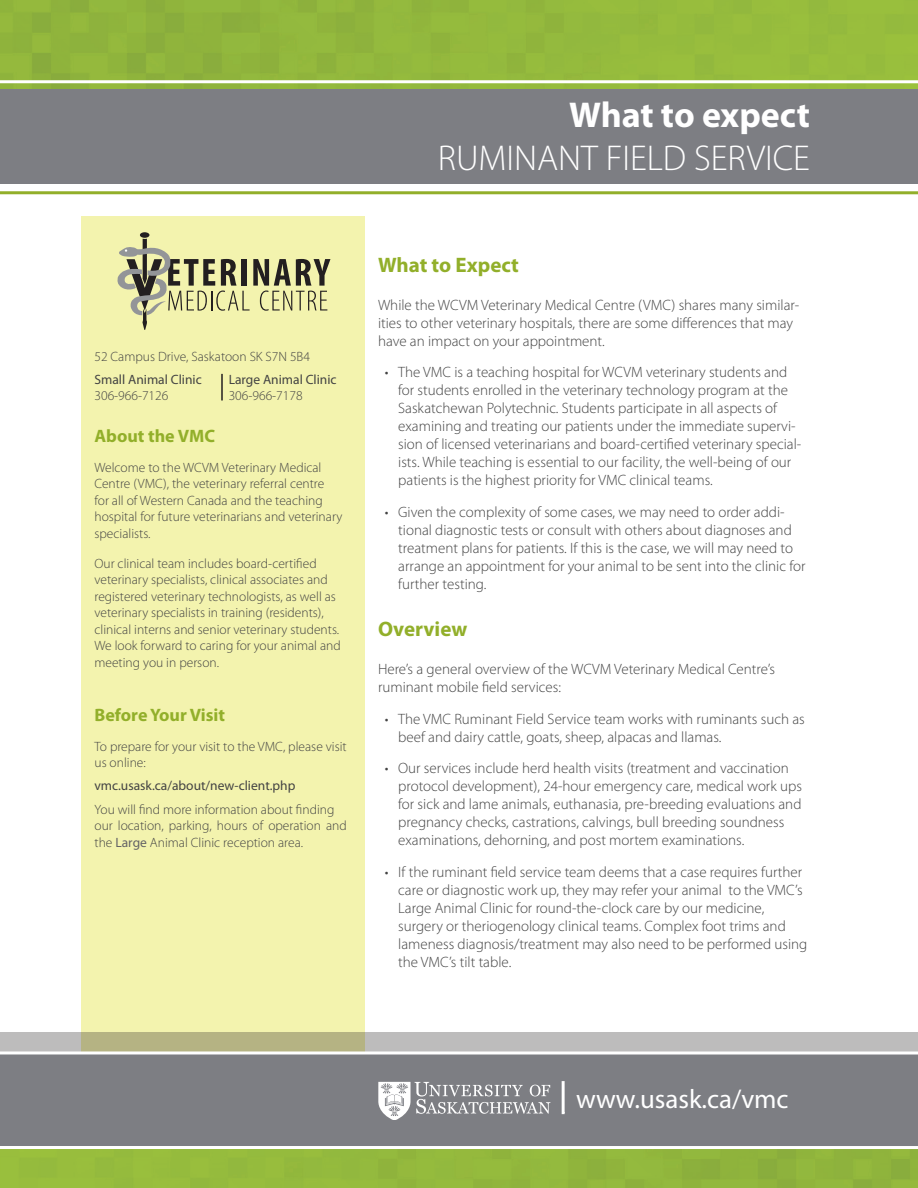
<style>
.page{position:relative;width:918px;height:1188px;background:#fff}
.page>*{position:absolute;margin:0;border:0;box-sizing:border-box;transform-origin:0 0}
.t1{font:300 36px "Myriad Pro";color:#fff}
.t2{font:700 36px "Myriad Pro";color:#fff}
.t3{font:26.85px "Myriad Pro";color:#fff}
.t4{font:700 21px "Myriad Pro";color:#92af2a}
.t5{font:700 18px "Myriad Pro";color:#92af2a}
.t6{font:300 15px/18px "Myriad Pro";color:#434343}
.t7{font:300 13.5px/16.5px "Myriad Pro";color:#434343}
.t8{font:13.5px "Myriad Pro";color:#434343}
.s1{font-weight:400;color:#636265}
</style>
<div class="page">
<img style="left:0;top:1149px;width:918px;height:39px">
<img style="left:0;top:0;width:918px;height:89px">
<hr style="left:0;top:80px;width:918px;height:3px;background:#fff">
<div style="left:0;top:89px;width:918px;height:95px;background:#7d7e83"></div>
<hr style="left:0;top:191px;width:918px;height:3px;background:#92af2a">
<div style="left:81px;top:216px;width:283px;height:874px;background:#f3f3ae"></div>
<hr style="left:221px;top:374px;width:2px;height:26px;background:#231f20">
<div style="left:140px;top:232px;width:9px;height:6px;background:#231f20;border-radius:50%"></div>
<svg style="left:117px;top:239px;width:213px;height:91px"></svg>
<div style="left:0;top:1053px;width:918px;height:95px;background:#7d7e83"></div>
<hr style="left:0;top:1146px;width:918px;height:3px;background:#fff">
<svg style="left:0;top:1033px;width:918px;height:18px;background:#bab9aa"></svg>
<svg style="left:0;top:1051px;width:918px;height:4px"></svg>
<div style="left:562px;top:1081px;width:3px;height:33px;border:2px solid #fff"></div>
<svg style="left:378px;top:1082px;width:173px;height:37px"></svg>
<h1 class="t2" style="left:569px;top:91px;width:242px">What to expect</h1>
<h1 class="t1" style="left:438px;top:136px;width:374px">RUMINANT FIELD SERVICE</h1>
<p class="t7" style="left:94px;top:348px;width:217px">52 Campus Drive, Saskatoon SK S7N 5B4</p>
<p class="t8" style="left:94px;top:371px;width:109px">Small Animal Clinic</p>
<p class="t7" style="left:94px;top:388px;width:75px">306-966-7126</p>
<p class="t8" style="left:229px;top:371px;width:109px">Large Animal Clinic</p>
<p class="t7" style="left:229px;top:388px;width:75px">306-966-7178</p>
<p class="t5" style="left:94px;top:424px;width:122px">About the VMC</p>
<p class="t7" style="left:94px;top:459px;width:249px">Welcome to the WCVM Veterinary Medical Centre (VMC), the veterinary referral centre<br>for all of Western Canada and the teaching hospital for future veterinarians and veterinary specialists.</p>
<p class="t7" style="left:94px;top:555px;width:248px">Our clinical team includes board-certified veterinary specialists, clinical associates and registered veterinary technologists, as well as veterinary specialists in training (residents), clinical interns and senior veterinary students.<br>We look forward to caring for your animal and meeting you in person.</p>
<p class="t5" style="left:94px;top:703px;width:132px">Before Your Visit</p>
<p class="t7" style="left:95px;top:738px;width:254px">To prepare for your visit to the VMC, please visit us online:</p>
<p class="t8" style="left:95px;top:778px;width:202px">vmc.usask.ca/about/new-client.php</p>
<p class="t7" style="left:94px;top:801px;width:254px">You will find more information about finding our location, parking, hours of operation and the <span class="s1">Large</span> Animal Clinic reception area.</p>
<h3 class="t4" style="left:378px;top:251px;width:142px">What to Expect</h3>
<p class="t6" style="left:378px;top:296px;width:423px">While the WCVM Veterinary Medical Centre (VMC) shares many similar&shy;ities to other veterinary hospitals, there are some differences that may have an impact on your appointment.</p>
<p class="t6" style="left:398px;top:363px;width:405px;text-indent:-14px">• The VMC is a teaching hospital for WCVM veterinary students and for students enrolled in the veterinary technology program at the Saskatchewan Polytechnic. Students participate in all aspects of examining and treating our patients under the immediate supervi&shy;sion of licensed veterinarians and board-certified veterinary special&shy;ists. While teaching is essential to our facility, the well-being of our patients is the highest priority for VMC clinical teams.</p>
<p class="t6" style="left:398px;top:503px;width:409px;text-indent:-14px">• Given the complexity of some cases, we may need to order addi&shy;tional diagnostic tests or consult with others about diagnoses and treatment plans for patients. If this is the case, we will may need to arrange an appointment for your animal to be sent into the clinic for further testing.</p>
<h3 class="t4" style="left:378px;top:615px;width:91px">Overview</h3>
<p class="t6" style="left:378px;top:660px;width:399px">Here’s a general overview of the WCVM Veterinary Medical Centre’s ruminant mobile field services:</p>
<p class="t6" style="left:398px;top:710px;width:408px;text-indent:-14px">• The VMC Ruminant Field Service team works with ruminants such as beef and dairy cattle, goats, sheep, alpacas and llamas.</p>
<p class="t6" style="left:398px;top:759px;width:405px;text-indent:-14px">• Our services include herd health visits (treatment and vaccination protocol development), 24-hour emergency care, medical work ups for sick and lame animals, euthanasia, pre-breeding evaluations and pregnancy checks, castrations, calvings, bull breeding soundness examinations, dehorning, and post mortem examinations.</p>
<p class="t6" style="left:398px;top:863px;width:411px;text-indent:-14px">• If the ruminant field service team deems that a case requires further care or diagnostic work up, they may refer your animal to the VMC’s Large Animal Clinic for round-the-clock care by our medicine, surgery or theriogenology clinical teams. Complex foot trims and lameness diagnosis/treatment may also need to be performed using the VMC’s tilt table.</p>
<h2 class="t3" style="left:576px;top:1083px;width:214px">www.usask.ca/vmc</h2>
</div>
